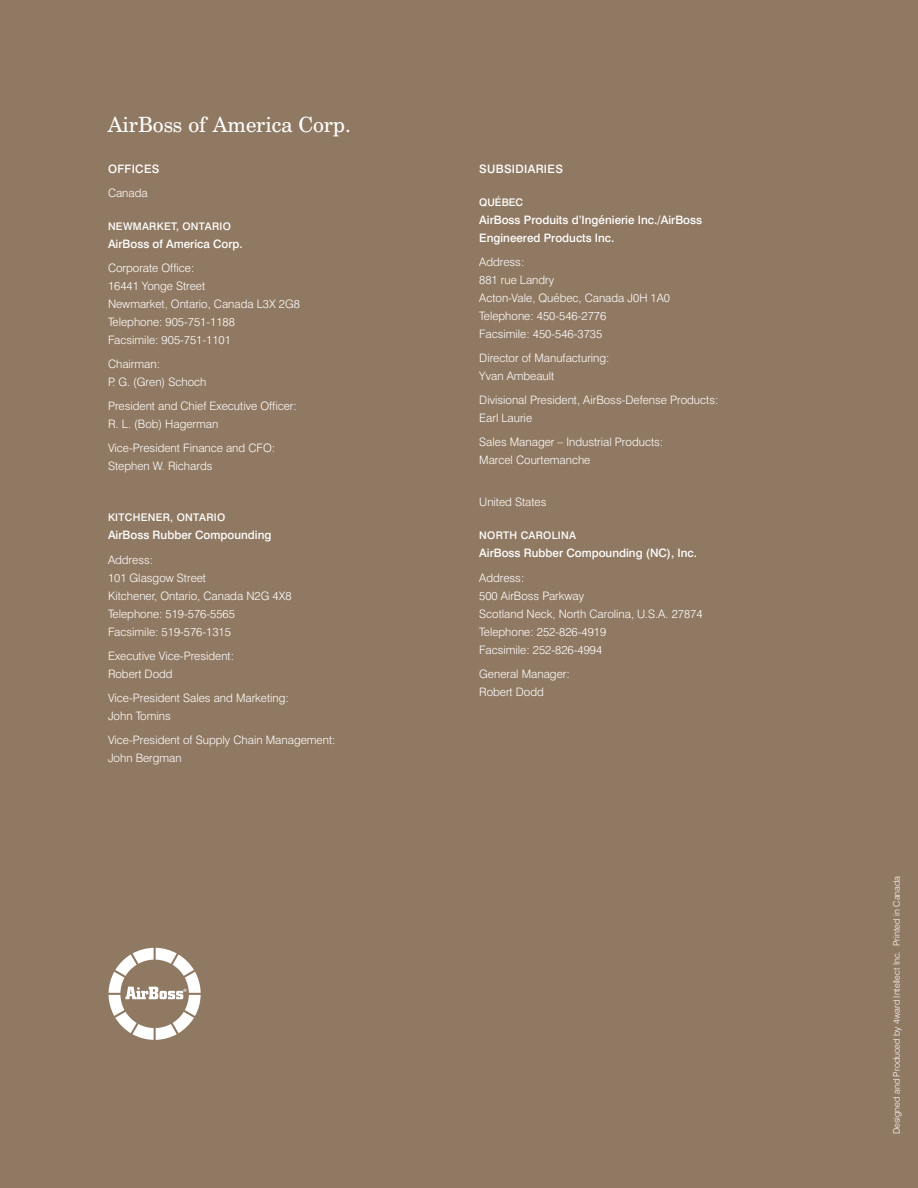
<style>
.page{position:relative;width:918px;height:1188px;background:#907962}
.page>*{position:absolute;margin:0;border:0;box-sizing:border-box;transform-origin:0 0}
.t1{font:21px "Century Schoolbook BT";color:#fff}
.t2{font:300 11.7px/18px "Swiss 721 BT";color:#fff}
.t3{font:500 11.7px/18px "Swiss 721 BT";color:#fff}
.t4{font:500 11.7px "Swiss 721 BT";letter-spacing:.03em;color:#fff}
.t5{font:500 11.7px "Swiss 721 BT";letter-spacing:.025em;color:#fff}
.t6{font:500 10.5px "Swiss 721 BT";letter-spacing:.025em;color:#fff}
.t7{font:300 9px "Swiss 721 BT";color:#fff}
</style>
<div class="page">
<svg style="left:109px;top:948px;width:92px;height:92px"></svg>
<h1 class="t1" style="left:108px;top:117px;width:244px">AirBoss of America Corp.</h1>
<p class="t5" style="left:108px;top:165px;width:53px">OFFICES</p>
<p class="t2" style="left:108px;top:185px;width:41px">Canada</p>
<p class="t6" style="left:108px;top:223px;width:124px">NEWMARKET, ONTARIO</p>
<p class="t3" style="left:108px;top:236px;width:136px">AirBoss of America Corp.</p>
<p class="t2" style="left:108px;top:260px;width:194px">Corporate Office:<br>16441 Yonge Street<br>Newmarket, Ontario, Canada L3X 2G8<br>Telephone: 905-751-1188<br>Facsimile: 905-751-1101</p>
<p class="t2" style="left:108px;top:356px;width:100px">Chairman:<br>P. G. (Gren) Schoch</p>
<p class="t2" style="left:108px;top:398px;width:190px">President and Chief Executive Officer:<br>R. L. (Bob) Hagerman</p>
<p class="t2" style="left:108px;top:441px;width:169px">Vice-President Finance and CFO:<br>Stephen W. Richards</p>
<p class="t6" style="left:108px;top:514px;width:119px">KITCHENER, ONTARIO</p>
<p class="t3" style="left:108px;top:528px;width:165px">AirBoss Rubber Compounding</p>
<p class="t2" style="left:108px;top:552px;width:185px">Address:<br>101 Glasgow Street<br>Kitchener, Ontario, Canada N2G 4X8<br>Telephone: 519-576-5565<br>Facsimile: 519-576-1315</p>
<p class="t2" style="left:108px;top:648px;width:128px">Executive Vice-President:<br>Robert Dodd</p>
<p class="t2" style="left:108px;top:690px;width:182px">Vice-President Sales and Marketing:<br>John Tomins</p>
<p class="t2" style="left:108px;top:732px;width:229px">Vice-President of Supply Chain Management:<br>John Bergman</p>
<p class="t4" style="left:479px;top:165px;width:85px">SUBSIDIARIES</p>
<p class="t6" style="left:479px;top:199px;width:45px">QUÉBEC</p>
<p class="t3" style="left:479px;top:212px;width:224px">AirBoss Produits d’Ingénierie Inc./AirBoss<br>Engineered Products Inc.</p>
<p class="t2" style="left:479px;top:254px;width:192px">Address:<br>881 rue Landry<br>Acton-Vale, Québec, Canada J0H 1A0<br>Telephone: 450-546-2776<br>Facsimile: 450-546-3735</p>
<p class="t2" style="left:479px;top:350px;width:132px">Director of Manufacturing:<br>Yvan Ambeault</p>
<p class="t2" style="left:479px;top:392px;width:241px">Divisional President, AirBoss-Defense Products:<br>Earl Laurie</p>
<p class="t2" style="left:479px;top:434px;width:185px">Sales Manager – Industrial Products:<br>Marcel Courtemanche</p>
<p class="t2" style="left:479px;top:495px;width:69px">United States</p>
<p class="t6" style="left:479px;top:532px;width:98px">NORTH CAROLINA</p>
<p class="t3" style="left:479px;top:546px;width:219px">AirBoss Rubber Compounding (NC), Inc.</p>
<p class="t2" style="left:479px;top:570px;width:225px">Address:<br>500 AirBoss Parkway<br>Scotland Neck, North Carolina, U.S.A. 27874<br>Telephone: 252-826-4919<br>Facsimile: 252-826-4994</p>
<p class="t2" style="left:479px;top:666px;width:92px">General Manager:<br>Robert Dodd</p>
<p class="t7" style="left:893px;top:1134px;width:260px;rotate:-90deg">Designed and Produced by 4ward Intellect Inc. Printed in Canada</p>
</div>
